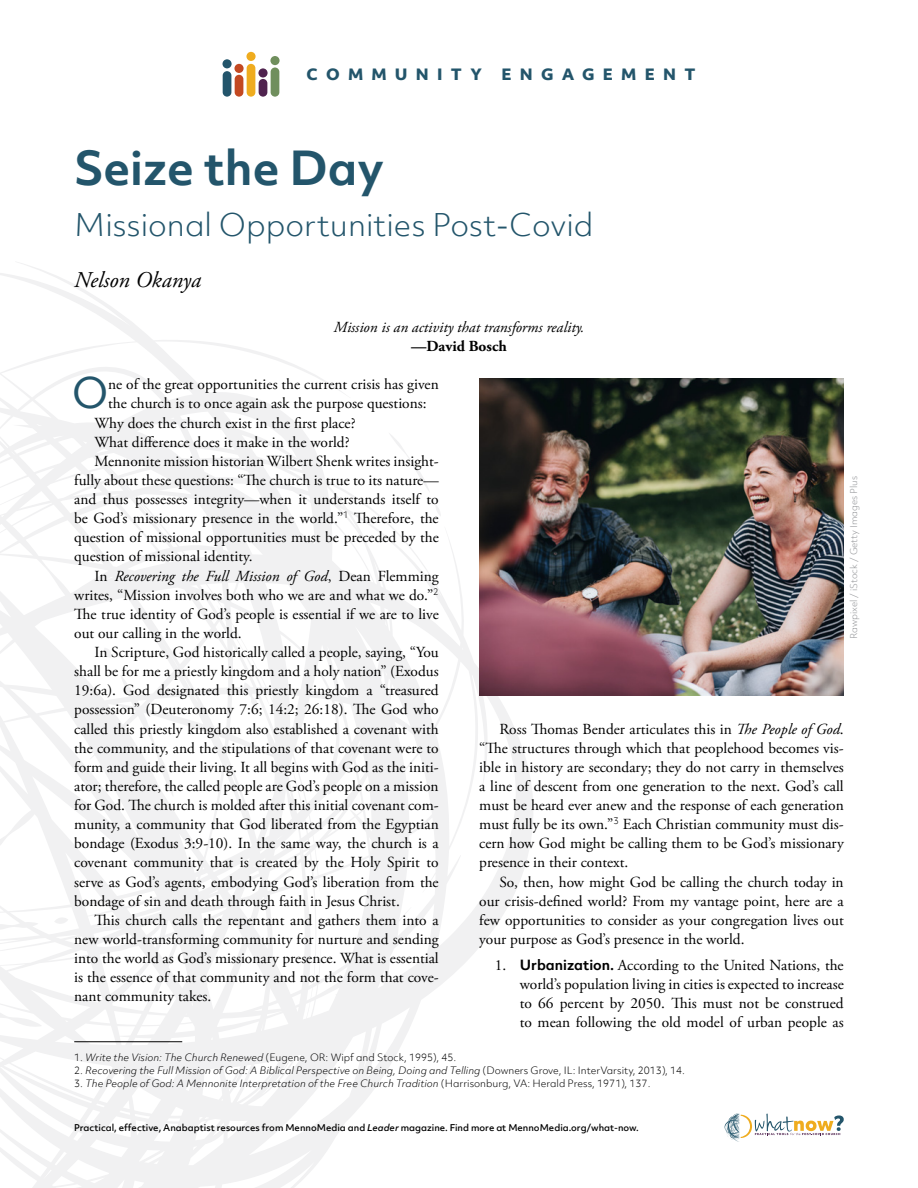
<style>
.page{position:relative;width:918px;height:1188px;background:#fff}
.page>*{position:absolute;margin:0;border:0;box-sizing:border-box;transform-origin:0 0}
.t1{font:700 45px "Objektiv Mk 2";color:#23556b}
.t2{font:40.5px "Objektiv Mk 2";color:#23556b}
.t3{font:300 30px "Objektiv Mk 2";color:#23556b}
.t4{font:italic 22.5px "Adobe Garamond Pro";color:#000}
.t5{font:15.3px/19px "Adobe Garamond Pro";color:#000;text-align:justify}
.t6{font:italic 15.3px "Adobe Garamond Pro";color:#000}
.t7{font:700 15.3px "Adobe Garamond Pro";color:#000}
.t8{font:800 15px "Objektiv Mk 2";letter-spacing:.55em;color:#23556b}
.t9{font:italic 300 9.75px "Objektiv Mk 2";color:#000}
.t10{font:300 9.75px "Objektiv Mk 2";color:#000}
.t11{font:500 9px "Objektiv Mk 2";color:#000}
.t12{font:300 9px "Objektiv Mk 2";color:#939598}
.s1{font-style:normal}
.s2{font-style:italic}
.s3{font-family:"Objektiv Mk 2";font-weight:700;font-size:13.5px}
</style>
<div class="page">
<svg style="left:0;top:262px;width:533px;height:926px"></svg>
<svg style="left:725px;top:1114px;width:119px;height:28px"></svg>
<hr style="left:74px;top:1041px;width:108px;height:1px;background:#000">
<div style="left:271px;top:68px;width:8px;height:29px;background:#708f5d;border-radius:4px"></div>
<div style="left:270px;top:56px;width:10px;height:9px;background:#708f5d;border-radius:50%"></div>
<div style="left:259px;top:79px;width:8px;height:18px;background:#50234f;border-radius:4px"></div>
<svg style="left:258px;top:68px;width:10px;height:10px"></svg>
<div style="left:235px;top:75px;width:8px;height:22px;background:#c34922;border-radius:4px"></div>
<div style="left:234px;top:64px;width:10px;height:9px;background:#c34922;border-radius:50%"></div>
<div style="left:223px;top:71px;width:8px;height:26px;background:#23556b;border-radius:4px"></div>
<div style="left:222px;top:59px;width:10px;height:9px;background:#23556b;border-radius:50%"></div>
<div style="left:247px;top:64px;width:8px;height:33px;background:#efac1f;border-radius:4px"></div>
<div style="left:246px;top:52px;width:10px;height:9px;background:#efac1f;border-radius:50%"></div>
<img style="left:479px;top:378px;width:365px;height:318px">
<p class="t8" style="left:307px;top:64px;width:177px">COMMUNITY</p>
<p class="t8" style="left:502px;top:64px;width:195px">ENGAGEMENT</p>
<h1 class="t1" style="left:74px;top:136px;width:311px">Seize the Day</h1>
<h3 class="t3" style="left:74px;top:204px;width:521px">Missional Opportunities Post-Covid</h3>
<h3 class="t4" style="left:74px;top:266px;width:128px">Nelson Okanya</h3>
<p class="t6" style="left:334px;top:318px;width:252px">Mission is an activity that transforms reality.</p>
<p class="t7" style="left:411px;top:337px;width:97px">—David Bosch</p>
<h2 class="t2" style="left:72px;top:365px;width:38px">O</h2>
<p class="t5" style="left:108px;top:375px;width:332px">ne of the great opportunities the current crisis has given</p>
<p class="t5" style="left:108px;top:395px;width:320px">the church is to once again ask the purpose questions:</p>
<p class="t5" style="left:94px;top:414px;width:263px">Why does the church exist in the first place?</p>
<p class="t5" style="left:94px;top:433px;width:257px">What difference does it make in the world?</p>
<p class="t5" style="left:94px;top:452px;width:346px">Mennonite mission historian Wilbert Shenk writes insight-</p>
<p class="t5" style="left:74px;top:471px;width:366px">fully about these questions: “The church is true to its nature—</p>
<p class="t5" style="left:74px;top:490px;width:366px">and thus possesses integrity—when it understands itself to</p>
<p class="t5" style="left:74px;top:509px;width:366px">be God’s missionary presence in the world.”<sup>1</sup> Therefore, the</p>
<p class="t5" style="left:74px;top:528px;width:366px">question of missional opportunities must be preceded by the</p>
<p class="t5" style="left:74px;top:548px;width:180px">question of missional identity.</p>
<p class="t6" style="left:95px;top:567px;width:346px"><span class="s1">In</span> Recovering the Full Mission of God<span class="s1">, Dean Flemming</span></p>
<p class="t5" style="left:74px;top:586px;width:366px">writes, “Mission involves both who we are and what we do.”<sup>2</sup></p>
<p class="t5" style="left:74px;top:605px;width:366px">The true identity of God’s people is essential if we are to live</p>
<p class="t5" style="left:74px;top:624px;width:169px">out our calling in the world.</p>
<p class="t5" style="left:95px;top:643px;width:346px">In Scripture, God historically called a people, saying, “You</p>
<p class="t5" style="left:74px;top:662px;width:366px">shall be for me a priestly kingdom and a holy nation” (Exodus</p>
<p class="t5" style="left:74px;top:682px;width:366px">19:6a). God designated this priestly kingdom a “treasured</p>
<p class="t5" style="left:74px;top:701px;width:366px">possession” (Deuteronomy 7:6; 14:2; 26:18). The God who</p>
<p class="t5" style="left:74px;top:720px;width:366px">called this priestly kingdom also established a covenant with</p>
<p class="t5" style="left:74px;top:739px;width:366px">the community, and the stipulations of that covenant were to</p>
<p class="t5" style="left:74px;top:758px;width:366px">form and guide their living. It all begins with God as the initi-</p>
<p class="t5" style="left:74px;top:777px;width:366px">ator; therefore, the called people are God’s people on a mission</p>
<p class="t5" style="left:74px;top:796px;width:366px">for God. The church is molded after this initial covenant com-</p>
<p class="t5" style="left:74px;top:815px;width:366px">munity, a community that God liberated from the Egyptian</p>
<p class="t5" style="left:74px;top:835px;width:366px">bondage (Exodus 3:9-10). In the same way, the church is a</p>
<p class="t5" style="left:74px;top:854px;width:366px">covenant community that is created by the Holy Spirit to</p>
<p class="t5" style="left:74px;top:873px;width:366px">serve as God’s agents, embodying God’s liberation from the</p>
<p class="t5" style="left:74px;top:892px;width:327px">bondage of sin and death through faith in Jesus Christ.</p>
<p class="t5" style="left:95px;top:911px;width:346px">This church calls the repentant and gathers them into a</p>
<p class="t5" style="left:74px;top:930px;width:366px">new world-transforming community for nurture and sending</p>
<p class="t5" style="left:74px;top:949px;width:366px">into the world as God’s missionary presence. What is essential</p>
<p class="t5" style="left:74px;top:968px;width:366px">is the essence of that community and not the form that cove-</p>
<p class="t5" style="left:74px;top:988px;width:139px">nant community takes.</p>
<p class="t12" style="left:847px;top:639px;width:165px;rotate:-90deg">Rawpixel / iStock / Getty Images Plus</p>
<p class="t5" style="left:479px;top:720px;width:366px;text-indent:20px">Ross Thomas Bender articulates this in <span class="s2">The People of God</span>. “The structures through which that peoplehood becomes vis&shy;ible in history are secondary; they do not carry in themselves a line of descent from one generation to the next. God’s call must be heard ever anew and the response of each generation must fully be its own.”<sup>3</sup> Each Christian community must dis&shy;cern how God might be calling them to be God’s missionary presence in their context.</p>
<p class="t5" style="left:479px;top:873px;width:366px;text-indent:20px">So, then, how might God be calling the church today in our crisis-defined world? From my vantage point, here are a few opportunities to consider as your congregation lives out your purpose as God’s presence in the world.</p>
<p class="t5" style="left:520px;top:956px;width:326px;text-indent:-25px">1. <span class="s3">Urbanization.</span> According to the United Nations, the world’s population living in cities is expected to increase to 66 percent by 2050. This must not be construed to mean following the old model of urban people as</p>
<p class="t10" style="left:74px;top:1051px;width:384px">1. <span class="s2">Write the Vision: The Church Renewed</span> (Eugene, OR: Wipf and Stock, 1995), 45.</p>
<p class="t9" style="left:74px;top:1064px;width:612px"><span class="s1">2.</span> Recovering the Full Mission of God: A Biblical Perspective on Being, Doing and Telling <span class="s1">(Downers Grove, IL: InterVarsity, 2013), 14.</span></p>
<p class="t9" style="left:74px;top:1076px;width:578px"><span class="s1">3.</span> The People of God: A Mennonite Interpretation of the Free Church Tradition <span class="s1">(Harrisonburg, VA: Herald Press, 1971), 137.</span></p>
<p class="t11" style="left:74px;top:1121px;width:566px">Practical, effective, Anabaptist resources from MennoMedia and <span class="s2">Leader</span> magazine. Find more at MennoMedia.org/what-now.</p>
</div>
